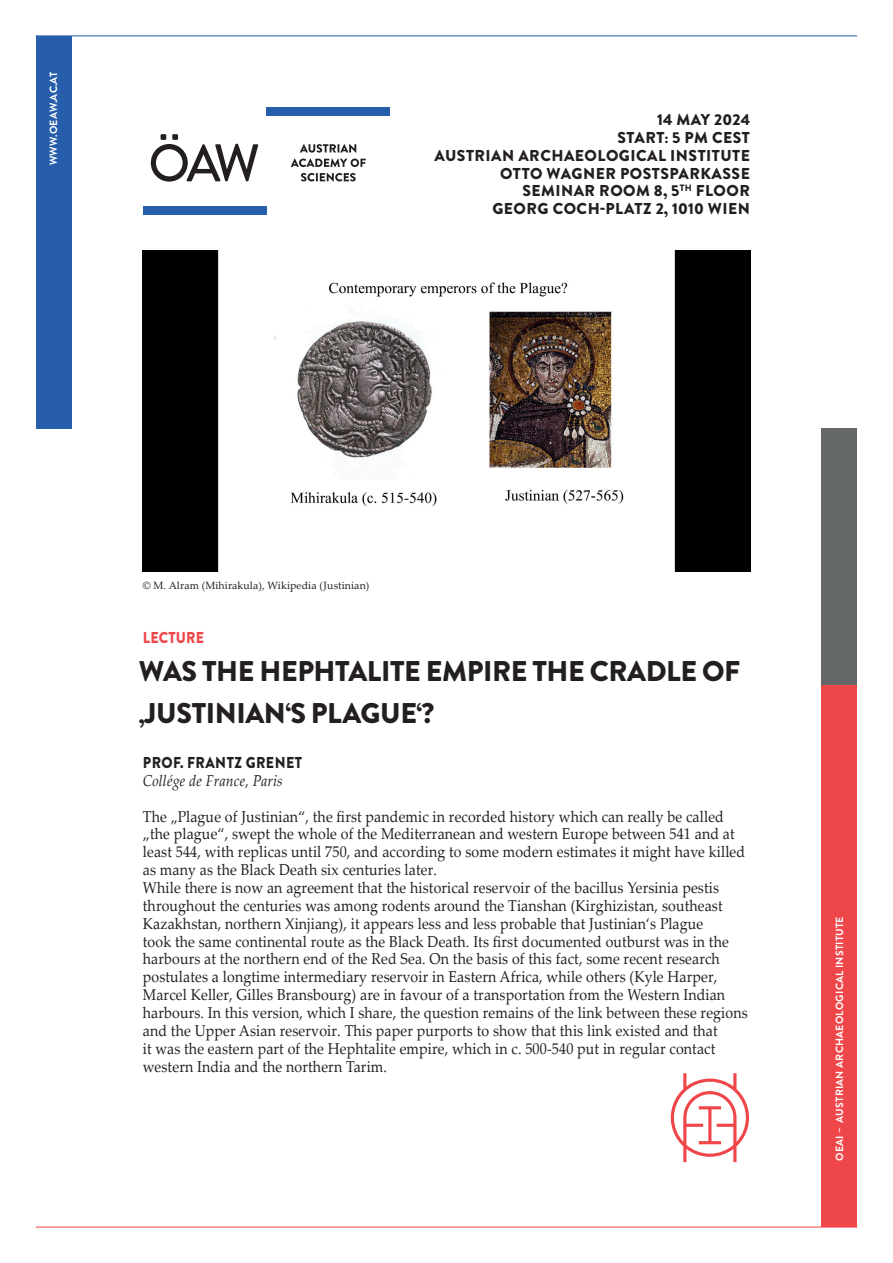
<style>
.page{position:relative;width:893px;height:1263px;background:#fff}
.page>*{position:absolute;margin:0;border:0;box-sizing:border-box;transform-origin:0 0}
.t1{font:900 28.5px/42px "Brandon Grotesque";letter-spacing:-.015em;color:#231f20}
.t2{font:15.75px/17.9px "Palatino Linotype";letter-spacing:.01em;color:#231f20;scale:.9 1}
.t3{font:900 15.75px "Brandon Grotesque";letter-spacing:.03em;color:#231f20}
.t4{font:italic 15.75px "Palatino Linotype";letter-spacing:.01em;color:#231f20;scale:.9 1}
.t5{font:900 15.75px "Brandon Grotesque";letter-spacing:.03em;color:#231f20;scale:.9 1}
.t6{font:900 15.75px "Brandon Grotesque";letter-spacing:.01em;color:#231f20}
.t7{font:900 15.75px "Brandon Grotesque";letter-spacing:.01em;color:#ef464a;scale:.9 1}
.t8{font:700 10.5px "Brandon Grotesque";letter-spacing:.02em;color:#fff}
.t9{font:10.5px "Palatino Linotype";letter-spacing:.01em;color:#231f20}
</style>
<div class="page">
<img style="left:143px;top:250px;width:607px;height:321px">
<div style="left:36px;top:36px;width:35px;height:393px;background:#275eac"></div>
<div style="left:821px;top:685px;width:36px;height:542px;background:#ef464a"></div>
<div style="left:821px;top:429px;width:36px;height:256px;background:#646868"></div>
<hr style="left:36px;top:36px;width:821px;height:1px;background:#275eac">
<hr style="left:36px;top:1227px;width:821px;height:1px;background:#ef464a">
<div style="left:143px;top:206px;width:124px;height:8px;background:#275eac"></div>
<div style="left:267px;top:107px;width:123px;height:8px;background:#275eac"></div>
<svg style="left:151px;top:134px;width:107px;height:48px"></svg>
<svg style="left:300px;top:144px;width:56px;height:9px"></svg>
<svg style="left:291px;top:159px;width:75px;height:8px"></svg>
<svg style="left:301px;top:173px;width:55px;height:8px"></svg>
<svg style="left:671px;top:1073px;width:78px;height:89px"></svg>
<p class="t8" style="left:46px;top:165px;width:95px;rotate:-90deg">WWW.OEAW.AC.AT</p>
<p class="t6" style="left:657px;top:108px;width:94px">14 MAY 2024</p>
<p class="t3" style="left:617px;top:126px;width:134px">START: 5 PM CEST</p>
<p class="t3" style="left:434px;top:144px;width:317px">AUSTRIAN ARCHAEOLOGICAL INSTITUTE</p>
<p class="t3" style="left:500px;top:162px;width:251px">OTTO WAGNER POSTSPARKASSE</p>
<p class="t3" style="left:522px;top:180px;width:229px">SEMINAR ROOM 8, 5<sup>TH</sup> FLOOR</p>
<p class="t3" style="left:492px;top:198px;width:259px">GEORG COCH-PLATZ 2, 1010 WIEN</p>
<p class="t9" style="left:143px;top:578px;width:228px">© M. Alram (Mihirakula), Wikipedia (Justinian)</p>
<p class="t7" style="left:143px;top:626px;width:69px">LECTURE</p>
<p class="t1" style="left:139px;top:650px;width:603px">WAS THE HEPHTALITE EMPIRE THE CRADLE OF ‚JUSTINIAN‘S PLAGUE‘?</p>
<p class="t5" style="left:143px;top:751px;width:178px">PROF. FRANTZ GRENET</p>
<p class="t4" style="left:143px;top:769px;width:157px">Collége de France, Paris</p>
<p class="t2" style="left:143px;top:807px;width:671px">The „Plague of Justinian“, the first pandemic in recorded history which can really be called „the plague“, swept the whole of the Mediterranean and western Europe between 541 and at least 544, with replicas until 750, and according to some modern estimates it might have killed as many as the Black Death six centuries later.</p>
<p class="t2" style="left:143px;top:878px;width:674px">While there is now an agreement that the historical reservoir of the bacillus Yersinia pestis throughout the centuries was among rodents around the Tianshan (Kirghizistan, southeast Kazakhstan, northern Xinjiang), it appears less and less probable that Justinian‘s Plague<br>took the same continental route as the Black Death. Its first documented outburst was in the harbours at the northern end of the Red Sea. On the basis of this fact, some recent research postulates a longtime intermediary reservoir in Eastern Africa, while others (Kyle Harper, Marcel Keller, Gilles Bransbourg) are in favour of a transportation from the Western Indian harbours. In this version, which I share, the question remains of the link between these regions and the Upper Asian reservoir. This paper purports to show that this link existed and that<br>it was the eastern part of the Hephtalite empire, which in c. 500-540 put in regular contact western India and the northern Tarim.</p>
<p class="t8" style="left:832px;top:1161px;width:246px;rotate:-90deg">OEAI – AUSTRIAN ARCHAEOLOGICAL INSTITUTE</p>
</div>
